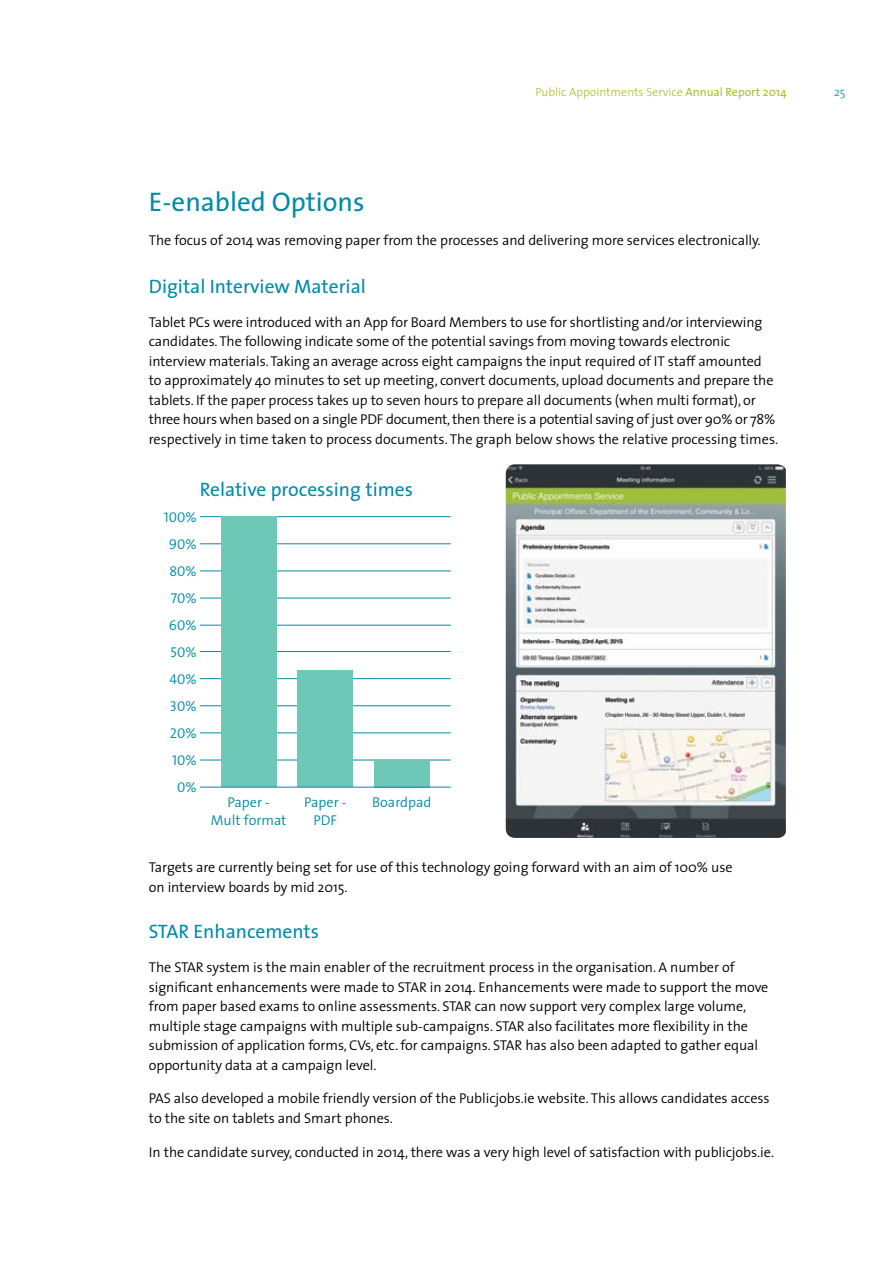
<style>
.page{position:relative;width:893px;height:1263px;background:#fff}
.page>*{position:absolute;margin:0;border:0;box-sizing:border-box;transform-origin:0 0}
.t1{font:27px "The Sans";color:#008ba7}
.t2{font:19.5px "The Sans";color:#008ba7}
.t3{font:300 14.25px/19.5px "The Sans";letter-spacing:-.005em;color:#000}
.t4{font:14.25px/27px "The Sans Semi Light Caps";color:#008ba7;text-align:right}
.t5{font:300 14.25px/18px "The Sans";color:#008ba7;text-align:center}
.t6{font:300 12px "The Sans";color:#abbd26}
.t7{font:300 12px "The Sans";color:#008ba7}
.s1{font-weight:400}
</style>
<div class="page">
<hr style="left:200px;top:760px;width:251px;height:1px;background:#008ba7">
<hr style="left:200px;top:543px;width:251px;height:1px;background:#008ba7">
<hr style="left:200px;top:570px;width:251px;height:1px;background:#008ba7">
<hr style="left:200px;top:516px;width:251px;height:1px;background:#008ba7">
<hr style="left:200px;top:598px;width:251px;height:1px;background:#008ba7">
<hr style="left:200px;top:625px;width:251px;height:1px;background:#008ba7">
<hr style="left:200px;top:651px;width:251px;height:1px;background:#008ba7">
<hr style="left:200px;top:678px;width:251px;height:1px;background:#008ba7">
<hr style="left:200px;top:705px;width:251px;height:1px;background:#008ba7">
<hr style="left:200px;top:732px;width:251px;height:1px;background:#008ba7">
<div style="left:374px;top:760px;width:55px;height:27px;background:#6ec8b8"></div>
<div style="left:298px;top:670px;width:55px;height:117px;background:#6ec8b8"></div>
<div style="left:221px;top:517px;width:55px;height:270px;background:#6ec8b8"></div>
<hr style="left:200px;top:787px;width:251px;height:1px;background:#008ba7">
<img style="left:506px;top:464px;width:280px;height:374px">
<p class="t6" style="left:536px;top:82px;width:253px">Public Appointments Service <span class="s1">Annual Report 2014</span></p>
<p class="t7" style="left:834px;top:82px;width:13px">25</p>
<h1 class="t1" style="left:149px;top:179px;width:217px">E-enabled Options</h1>
<p class="t3" style="left:149px;top:230px;width:613px">The focus of 2014 was removing paper from the processes and delivering more services electronically.</p>
<h2 class="t2" style="left:149px;top:270px;width:219px">Digital Interview Material</h2>
<p class="t3" style="left:149px;top:312px;width:631px">Tablet PCs were introduced with an App for Board Members to use for shortlisting and/or interviewing candidates. The following indicate some of the potential savings from moving towards electronic interview materials. Taking an average across eight campaigns the input required of IT staff amounted<br>to approximately 40 minutes to set up meeting, convert documents, upload documents and prepare the tablets. If the paper process takes up to seven hours to prepare all documents (when multi format), or three hours when based on a single PDF document, then there is a potential saving of just over 90% or 78% respectively in time taken to process documents. The graph below shows the relative processing times.</p>
<h2 class="t2" style="left:200px;top:473px;width:215px">Relative processing times</h2>
<p class="t4" style="left:164px;top:503px;width:34px">100%<br>90%<br>80%<br>70%<br>60%<br>50%<br>40%<br>30%<br>20%<br>10%<br>0%</p>
<p class="t5" style="left:211px;top:792px;width:77px">Paper -<br>Mult format</p>
<p class="t5" style="left:304px;top:792px;width:44px">Paper -<br>PDF</p>
<p class="t5" style="left:372px;top:792px;width:61px">Boardpad</p>
<p class="t3" style="left:149px;top:857px;width:585px">Targets are currently being set for use of this technology going forward with an aim of 100% use on interview boards by mid 2015.</p>
<h2 class="t2" style="left:149px;top:915px;width:172px">STAR Enhancements</h2>
<p class="t3" style="left:149px;top:957px;width:621px">The STAR system is the main enabler of the recruitment process in the organisation. A number of significant enhancements were made to STAR in 2014. Enhancements were made to support the move from paper based exams to online assessments. STAR can now support very complex large volume, multiple stage campaigns with multiple sub-campaigns. STAR also facilitates more flexibility in the submission of application forms, CVs, etc. for campaigns. STAR has also been adapted to gather equal opportunity data at a campaign level.</p>
<p class="t3" style="left:149px;top:1088px;width:622px">PAS also developed a mobile friendly version of the Publicjobs.ie website. This allows candidates access to the site on tablets and Smart phones.</p>
<p class="t3" style="left:149px;top:1141px;width:627px">In the candidate survey, conducted in 2014, there was a very high level of satisfaction with publicjobs.ie.</p>
</div>
